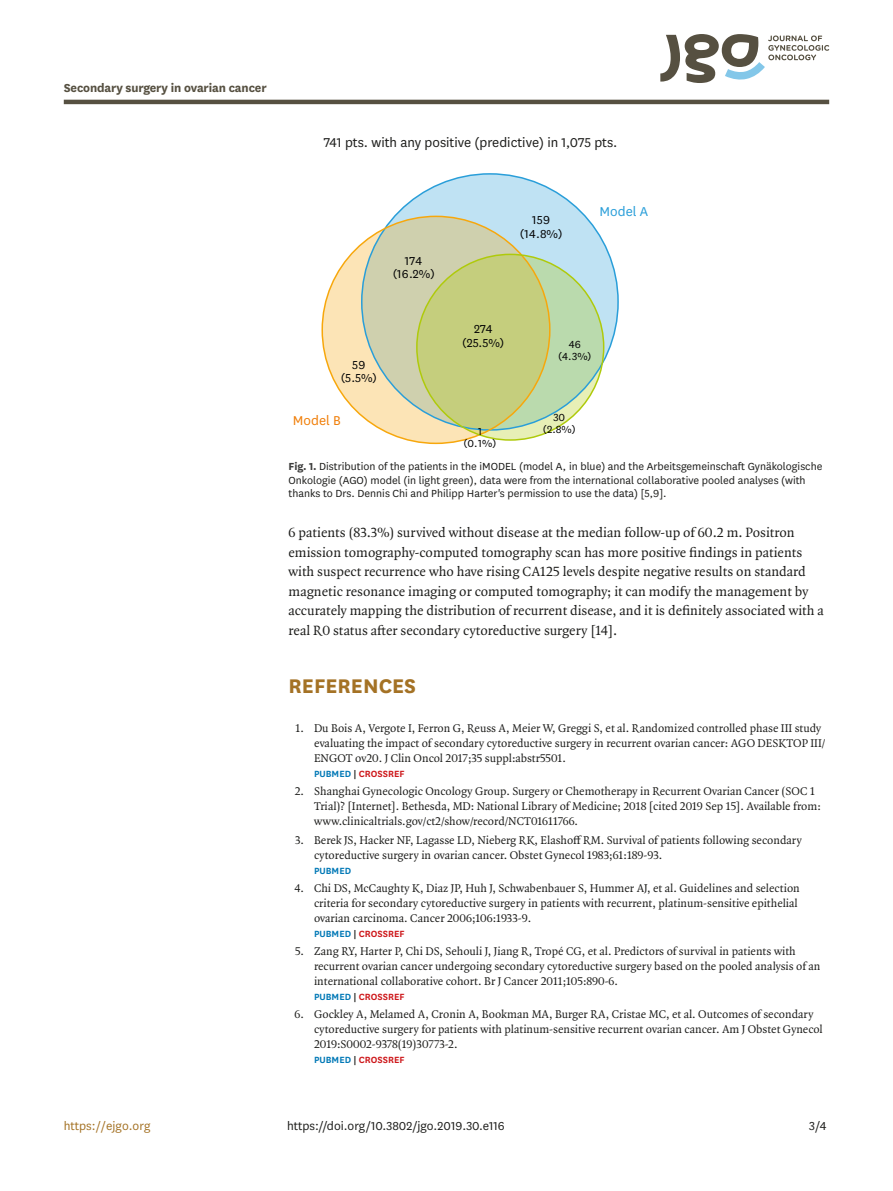
<style>
.page{position:relative;width:893px;height:1191px;background:#fff}
.page>*{position:absolute;margin:0;border:0;box-sizing:border-box;transform-origin:0 0}
.t1{font:700 23.1px "National";color:#a47225}
.t2{font:15px "National";color:#1d1d1b}
.t3{font:15px "National";color:#f07e08}
.t4{font:15px "National";color:#299ed9}
.t5{font:14.25px/19.5px "Quadraat OT";color:#1d1d1b}
.t6{font:13.5px "National";color:#1d1d1b}
.t7{font:13.5px/13.5px "National";letter-spacing:.025em;color:#020203;text-align:center}
.t8{font:700 13.5px "National";letter-spacing:-.01em;color:#565041}
.t9{font:13.5px "National";color:#a47225}
.t10{font:12px/15px "Quadraat OT";color:#1d1d1b}
.t11{font:12px/13.5px "National";color:#1d1d1b}
.t12{font:12px/12px "National";color:#020203;text-align:center}
.t13{font:600 10.5px "National";color:#cd171a}
.t14{font:600 10.5px "National";color:#0078b6}
.s1{font-weight:700;color:#3d3d3c}
.s2{color:#0078b6}
.s3{color:#1d1d1b}
</style>
<div class="page">
<hr style="left:64px;top:100px;width:765px;height:4px;background:#565041">
<svg style="left:660px;top:34px;width:169px;height:49px"></svg>
<div style="left:362px;top:174px;width:256px;height:256px;background:#bfe2f3;border-radius:50%"></div>
<svg style="left:322px;top:216px;width:228px;height:227px;background:#ded5ad"></svg>
<svg style="left:417px;top:254px;width:187px;height:186px;background:#c2d18a"></svg>
<p class="t8" style="left:64px;top:78px;width:204px">Secondary surgery in ovarian cancer</p>
<p class="t2" style="left:324px;top:132px;width:295px">741 pts. with any positive (predictive) in 1,075 pts.</p>
<p class="t7" style="left:393px;top:253px;width:44px">174 (16.2%)</p>
<p class="t7" style="left:341px;top:357px;width:38px">59 (5.5%)</p>
<p class="t3" style="left:293px;top:410px;width:50px">Model B</p>
<p class="t7" style="left:520px;top:213px;width:44px">159 (14.8%)</p>
<p class="t4" style="left:600px;top:202px;width:50px">Model A</p>
<p class="t7" style="left:462px;top:322px;width:44px">274 (25.5%)</p>
<p class="t12" style="left:464px;top:425px;width:34px">1 (0.1%)</p>
<p class="t12" style="left:558px;top:338px;width:35px">46 (4.3%)</p>
<p class="t12" style="left:543px;top:411px;width:34px">30 (2.8%)</p>
<p class="t11" style="left:289px;top:459px;width:535px"><span class="s1">Fig. 1.</span> Distribution of the patients in the iMODEL (model A, in blue) and the Arbeitsgemeinschaft Gynäkologische<br>Onkologie (AGO) model (in light green), data were from the international collaborative pooled analyses (with thanks to Drs. Dennis Chi and Philipp Harter's permission to use the data) [5,9].</p>
<p class="t5" style="left:289px;top:523px;width:537px">6 patients (83.3%) survived without disease at the median follow-up of 60.2 m. Positron emission tomography-computed tomography scan has more positive findings in patients with suspect recurrence who have rising CA125 levels despite negative results on standard magnetic resonance imaging or computed tomography; it can modify the management by accurately mapping the distribution of recurrent disease, and it is definitely associated with a real R0 status after secondary cytoreductive surgery [14].</p>
<h1 class="t1" style="left:289px;top:670px;width:129px">REFERENCES</h1>
<p class="t10" style="left:314px;top:720px;width:513px;text-indent:-18px">1. Du Bois A, Vergote I, Ferron G, Reuss A, Meier W, Greggi S, et al. Randomized controlled phase III study evaluating the impact of secondary cytoreductive surgery in recurrent ovarian cancer: AGO DESKTOP III/<br>ENGOT ov20. J Clin Oncol 2017;35 suppl:abstr5501.</p>
<p class="t13" style="left:314px;top:766px;width:92px"><span class="s2">PUBMED</span> <span class="s3">|</span> CROSSREF</p>
<p class="t10" style="left:314px;top:783px;width:508px;text-indent:-19px">2. Shanghai Gynecologic Oncology Group. Surgery or Chemotherapy in Recurrent Ovarian Cancer (SOC 1<br>Trial)? [Internet]. Bethesda, MD: National Library of Medicine; 2018 [cited 2019 Sep 15]. Available from: www.clinicaltrials.gov/ct2/show/record/NCT01611766.</p>
<p class="t10" style="left:314px;top:832px;width:489px;text-indent:-19px">3. Berek JS, Hacker NF, Lagasse LD, Nieberg RK, Elashoff RM. Survival of patients following secondary cytoreductive surgery in ovarian cancer. Obstet Gynecol 1983;61:189-93.</p>
<p class="t14" style="left:314px;top:863px;width:39px">PUBMED</p>
<p class="t10" style="left:314px;top:880px;width:487px;text-indent:-20px">4. Chi DS, McCaughty K, Diaz JP, Huh J, Schwabenbauer S, Hummer AJ, et al. Guidelines and selection criteria for secondary cytoreductive surgery in patients with recurrent, platinum-sensitive epithelial ovarian carcinoma. Cancer 2006;106:1933-9.</p>
<p class="t13" style="left:314px;top:926px;width:92px"><span class="s2">PUBMED</span> <span class="s3">|</span> CROSSREF</p>
<p class="t10" style="left:314px;top:943px;width:508px;text-indent:-19px">5. Zang RY, Harter P, Chi DS, Sehouli J, Jiang R, Tropé CG, et al. Predictors of survival in patients with recurrent ovarian cancer undergoing secondary cytoreductive surgery based on the pooled analysis of an international collaborative cohort. Br J Cancer 2011;105:890-6.</p>
<p class="t13" style="left:314px;top:989px;width:92px"><span class="s2">PUBMED</span> <span class="s3">|</span> CROSSREF</p>
<p class="t10" style="left:314px;top:1006px;width:510px;text-indent:-19px">6. Gockley A, Melamed A, Cronin A, Bookman MA, Burger RA, Cristae MC, et al. Outcomes of secondary cytoreductive surgery for patients with platinum-sensitive recurrent ovarian cancer. Am J Obstet Gynecol<br>2019:S0002-9378(19)30773-2.</p>
<p class="t13" style="left:314px;top:1052px;width:92px"><span class="s2">PUBMED</span> <span class="s3">|</span> CROSSREF</p>
<p class="t9" style="left:64px;top:1116px;width:88px">https://ejgo.org</p>
<p class="t6" style="left:287px;top:1116px;width:219px">https://doi.org/10.3802/jgo.2019.30.e116</p>
<p class="t6" style="left:809px;top:1116px;width:19px">3/4</p>
</div>
